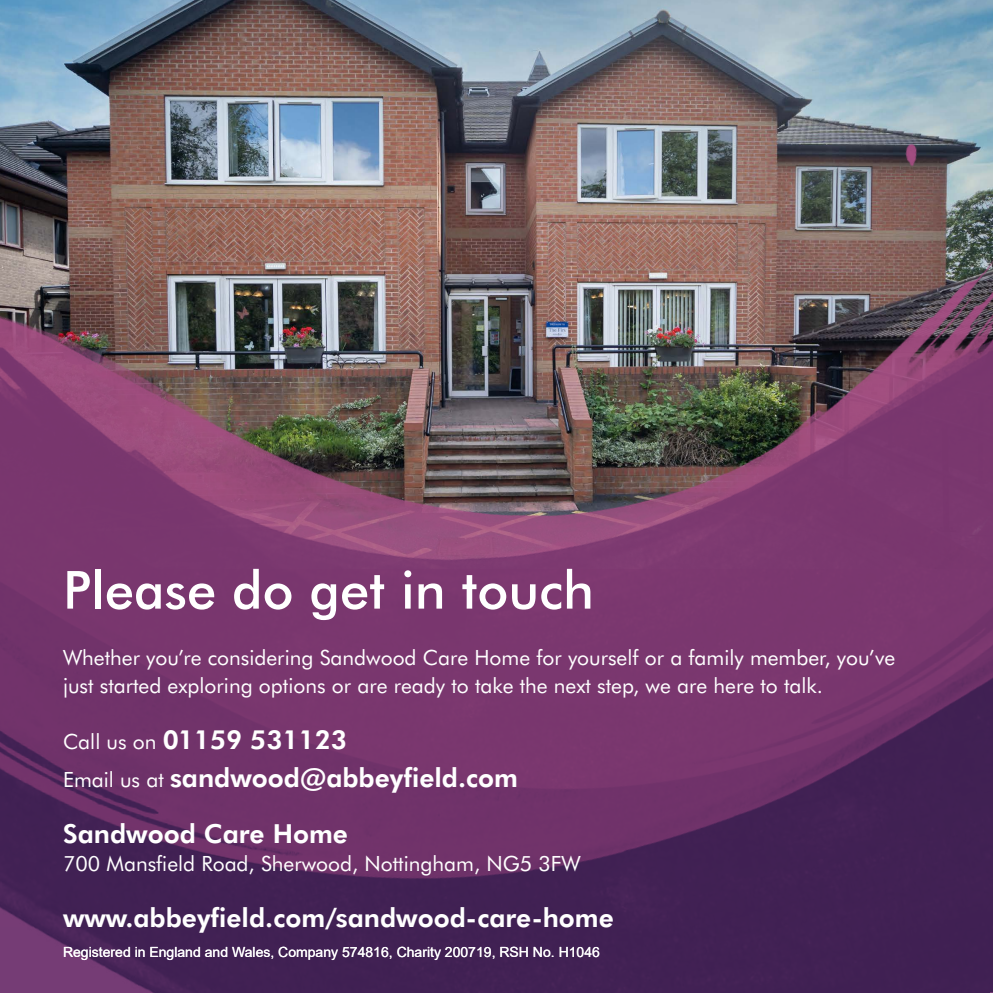
<style>
.page{position:relative;width:993px;height:993px;background:#fff}
.page>*{position:absolute;margin:0;border:0;box-sizing:border-box;transform-origin:0 0}
.HEADER_143{font:500 52.5px "Futura BT";color:#fff}
.HEADER_143-2{font:700 26.25px "Futura BT";color:#fff}
.HEADER_143-3{font:21px/28px "Futura BT";color:#fff}
.t1{font:14px "Arial";color:#fff}
.s1{font-weight:400;font-size:21px}
</style>
<div class="page">
<img style="left:0;top:0;width:992px;height:48px">
<img style="left:0;top:48px;width:992px;height:944px">
<img style="left:0;top:297px;width:992px;height:605px">
<p class="HEADER_143" style="left:63px;top:556px;width:532px">Please do get in touch</p>
<p class="HEADER_143-3" style="left:63px;top:642px;width:833px">Whether you’re considering Sandwood Care Home for yourself or a family member, you’ve just started exploring options or are ready to take the next step, we are here to talk.</p>
<p class="HEADER_143-2" style="left:63px;top:722px;width:285px"><span class="s1">Call us on</span> 01159 531123</p>
<p class="HEADER_143-2" style="left:63px;top:760px;width:456px"><span class="s1">Email us at</span> sandwood@abbeyfield.com</p>
<p class="HEADER_143-2" style="left:63px;top:816px;width:286px">Sandwood Care Home</p>
<p class="HEADER_143-3" style="left:63px;top:848px;width:519px">700 Mansfield Road, Sherwood, Nottingham, NG5 3FW</p>
<p class="HEADER_143-2" style="left:63px;top:900px;width:552px">www.abbeyfield.com/sandwood-care-home</p>
<p class="t1" style="left:63px;top:942px;width:538px">Registered in England and Wales, Company 574816, Charity 200719, RSH No. H1046</p>
</div>
